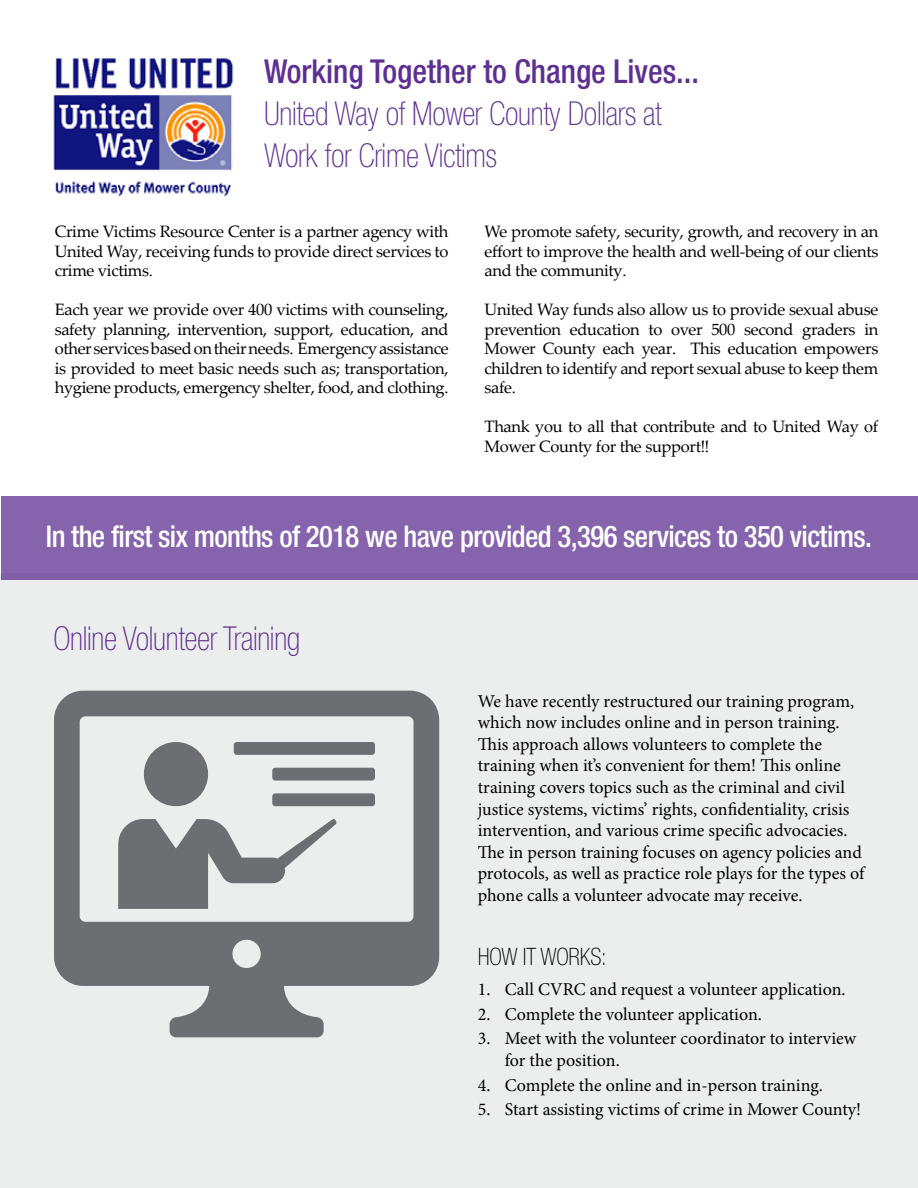
<style>
.page{position:relative;width:918px;height:1188px;background:#fff}
.page>*{position:absolute;margin:0;border:0;box-sizing:border-box;transform-origin:0 0}
.t1{font:100 condensed 33px/42px "Helvetica Neue LT Std";letter-spacing:-.01em;color:#5e2f92;scale:.96 1}
.t2{font:500 condensed 33px "Helvetica Neue LT Std";color:#5e2f92;scale:.96 1}
.t3{font:500 condensed 30px "Helvetica Neue LT Std";letter-spacing:-.02em;color:#fff;scale:.96 1}
.t4{font:100 condensed 24px "Helvetica Neue LT Std";letter-spacing:-.01em;color:#000;scale:.96 1}
.t5{font:18px/21.6px "Minion Pro";color:#000}
.t6{font:16.5px/19.5px "Palatino Linotype";letter-spacing:-.02em;color:#000;text-align:justify}
</style>
<div class="page">
<div style="left:0;top:574px;width:918px;height:614px;background:#e6e7e8"></div>
<div style="left:1px;top:496px;width:917px;height:84px;background:#8663ad"></div>
<img style="left:53px;top:58px;width:181px;height:139px">
<svg style="left:54px;top:691px;width:385px;height:346px;fill:#6e6f72"></svg>
<h1 class="t2" style="left:264px;top:52px;width:455px">Working Together to Change Lives...</h1>
<h1 class="t1" style="left:264px;top:92px;width:416px">United Way of Mower County Dollars at<br>Work for Crime Victims</h1>
<p class="t6" style="left:55px;top:221px;width:395px">Crime Victims Resource Center is a partner agency with United Way, receiving funds to provide direct services to crime victims.</p>
<p class="t6" style="left:55px;top:299px;width:395px">Each year we provide over 400 victims with counseling, safety planning, intervention, support, education, and other services based on their needs. Emergency assistance is provided to meet basic needs such as; transportation, hygiene products, emergency shelter, food, and clothing.</p>
<p class="t6" style="left:485px;top:221px;width:395px">We promote safety, security, growth, and recovery in an effort to improve the health and well-being of our clients and the community.</p>
<p class="t6" style="left:485px;top:299px;width:395px">United Way funds also allow us to provide sexual abuse prevention education to over 500 second graders in Mower County each year. This education empowers children to identify and report sexual abuse to keep them safe.</p>
<p class="t6" style="left:485px;top:416px;width:395px">Thank you to all that contribute and to United Way of<br>Mower County for the support!!</p>
<h2 class="t3" style="left:46px;top:518px;width:862px">In the first six months of 2018 we have provided 3,396 services to 350 victims.</h2>
<h1 class="t1" style="left:54px;top:617px;width:259px">Online Volunteer Training</h1>
<p class="t5" style="left:478px;top:690px;width:388px">We have recently restructured our training program, which now includes online and in person training.<br>This approach allows volunteers to complete the training when it’s convenient for them! This online training covers topics such as the criminal and civil justice systems, victims’ rights, confidentiality, crisis intervention, and various crime specific advocacies.<br>The in person training focuses on agency policies and protocols, as well as practice role plays for the types of phone calls a volunteer advocate may receive.</p>
<h3 class="t4" style="left:478px;top:943px;width:136px">HOW IT WORKS:</h3>
<p class="t5" style="left:478px;top:979px;width:369px">1. Call CVRC and request a volunteer application.</p>
<p class="t5" style="left:478px;top:1003px;width:286px">2. Complete the volunteer application.</p>
<p class="t5" style="left:505px;top:1028px;width:353px;text-indent:-27px">3. Meet with the volunteer coordinator to interview for the position.</p>
<p class="t5" style="left:478px;top:1074px;width:347px">4. Complete the online and in-person training.</p>
<p class="t5" style="left:478px;top:1099px;width:385px">5. Start assisting victims of crime in Mower County!</p>
</div>
